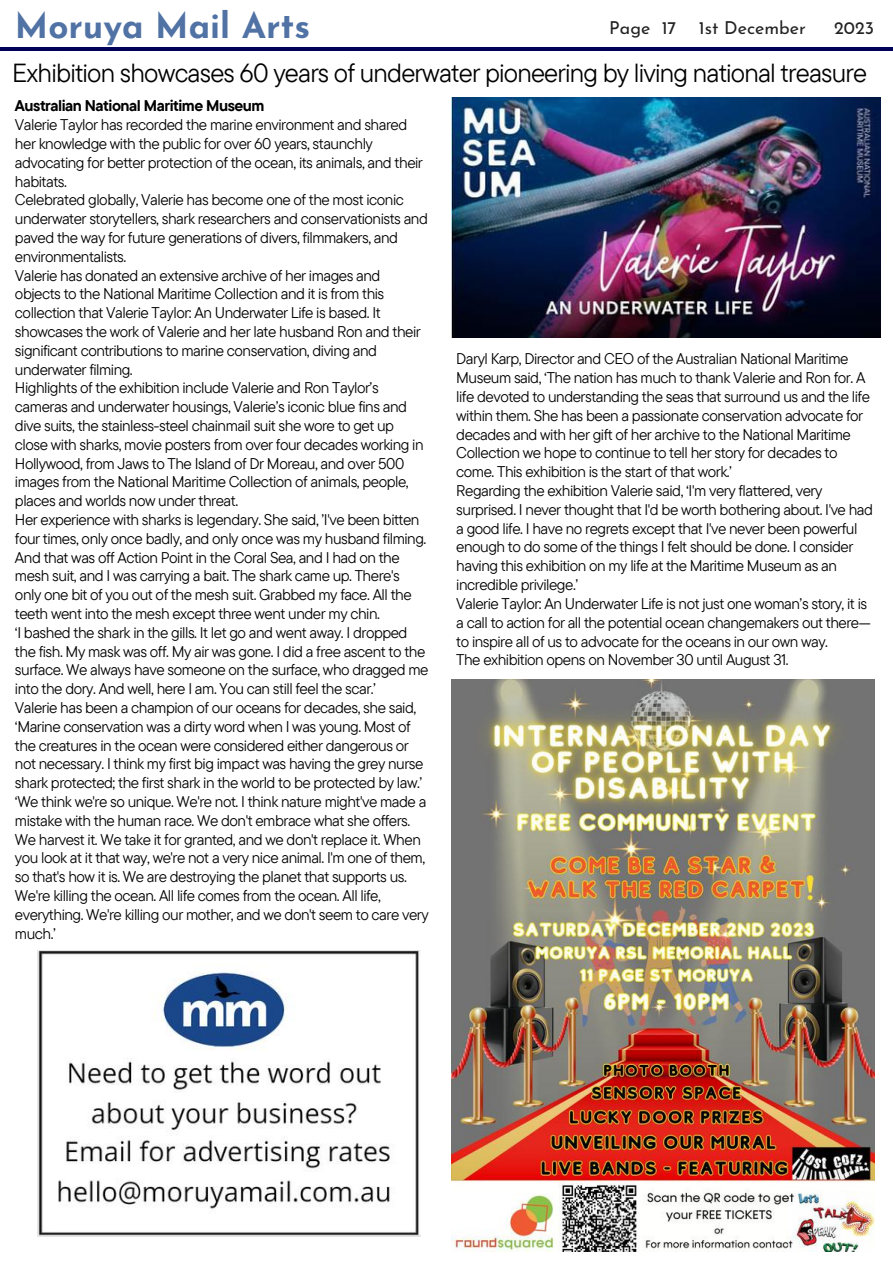
<style>
.page{position:relative;width:893px;height:1264px;background:#fff}
.page>*{position:absolute;margin:0;border:0;box-sizing:border-box;transform-origin:0 0}
.t1{font:700 35.25px "Josefin Sans";color:#5072a4}
.t2{font:26.1px "TT Commons Pro";letter-spacing:-.03em;color:#000}
.t3{font:17.85px "Josefin Sans";color:#222}
.t4{font:15.45px/18.8px "TT Commons Pro";letter-spacing:-.03em;color:#000}
.t5{font:700 15.45px "TT Commons Pro";letter-spacing:-.03em;color:#000}
</style>
<div class="page">
<hr style="left:0;top:48px;width:892px;height:2px;background:#000259">
<img style="left:451px;top:97px;width:429px;height:241px">
<img style="left:451px;top:680px;width:423px;height:571px">
<img style="left:38px;top:950px;width:382px;height:286px">
<h1 class="t1" style="left:15px;top:12px;width:297px">Moruya Mail Arts</h1>
<p class="t3" style="left:609px;top:21px;width:69px">Page 17</p>
<p class="t3" style="left:699px;top:21px;width:108px">1st December</p>
<p class="t3" style="left:834px;top:21px;width:41px">2023</p>
<h2 class="t2" style="left:12px;top:56px;width:856px">Exhibition showcases 60 years of underwater pioneering by living national treasure</h2>
<p class="t5" style="left:15px;top:96px;width:251px">Australian National Maritime Museum</p>
<p class="t4" style="left:15px;top:115px;width:415px">Valerie Taylor has recorded the marine environment and shared her knowledge with the public for over 60 years, staunchly advocating for better protection of the ocean, its animals, and their habitats.<br>Celebrated globally, Valerie has become one of the most iconic underwater storytellers, shark researchers and conservationists and paved the way for future generations of divers, filmmakers, and environmentalists.<br>Valerie has donated an extensive archive of her images and objects to the National Maritime Collection and it is from this collection that Valerie Taylor: An Underwater Life is based. It showcases the work of Valerie and her late husband Ron and their significant contributions to marine conservation, diving and underwater filming.<br>Highlights of the exhibition include Valerie and Ron Taylor’s cameras and underwater housings, Valerie’s iconic blue fins and dive suits, the stainless-steel chainmail suit she wore to get up close with sharks, movie posters from over four decades working in Hollywood, from Jaws to The Island of Dr Moreau, and over 500 images from the National Maritime Collection of animals, people, places and worlds now under threat.<br>Her experience with sharks is legendary. She said, ’I've been bitten four times, only once badly, and only once was my husband filming.<br>And that was off Action Point in the Coral Sea, and I had on the mesh suit, and I was carrying a bait. The shark came up. There's only one bit of you out of the mesh suit. Grabbed my face. All the teeth went into the mesh except three went under my chin.<br>‘I bashed the shark in the gills. It let go and went away. I dropped the fish. My mask was off. My air was gone. I did a free ascent to the surface. We always have someone on the surface, who dragged me into the dory. And well, here I am. You can still feel the scar.’<br>Valerie has been a champion of our oceans for decades, she said, ‘Marine conservation was a dirty word when I was young. Most of the creatures in the ocean were considered either dangerous or not necessary. I think my first big impact was having the grey nurse shark protected; the first shark in the world to be protected by law.’ ‘We think we're so unique. We're not. I think nature might've made a mistake with the human race. We don't embrace what she offers.<br>We harvest it. We take it for granted, and we don't replace it. When you look at it that way, we're not a very nice animal. I'm one of them, so that's how it is. We are destroying the planet that supports us.<br>We're killing the ocean. All life comes from the ocean. All life, everything. We're killing our mother, and we don't seem to care very much.’</p>
<p class="t4" style="left:456px;top:349px;width:418px">Daryl Karp, Director and CEO of the Australian National Maritime Museum said, ‘The nation has much to thank Valerie and Ron for. A life devoted to understanding the seas that surround us and the life within them. She has been a passionate conservation advocate for decades and with her gift of her archive to the National Maritime Collection we hope to continue to tell her story for decades to come. This exhibition is the start of that work.’<br>Regarding the exhibition Valerie said, ‘I'm very flattered, very surprised. I never thought that I'd be worth bothering about. I've had a good life. I have no regrets except that I've never been powerful enough to do some of the things I felt should be done. I consider having this exhibition on my life at the Maritime Museum as an incredible privilege.’<br>Valerie Taylor: An Underwater Life is not just one woman’s story, it is a call to action for all the potential ocean changemakers out there— to inspire all of us to advocate for the oceans in our own way.<br>The exhibition opens on November 30 until August 31.</p>
</div>
